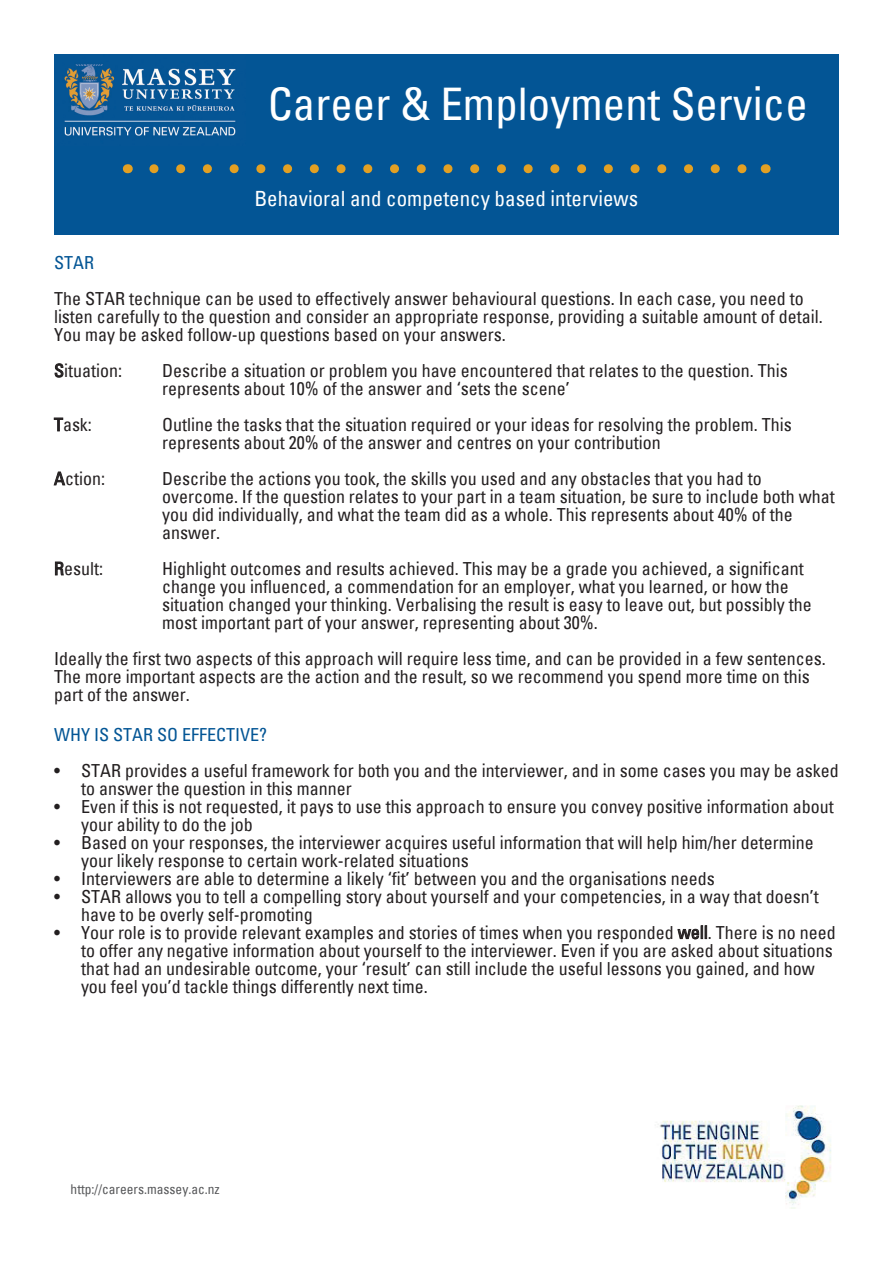
<style>
.page{position:relative;width:893px;height:1263px;background:#fff}
.page>*{position:absolute;margin:0;border:0;box-sizing:border-box;transform-origin:0 0}
.t1{font:condensed 45px "Univers";color:#fff}
.t2{font:condensed 21px "Univers";color:#fff}
.t3{font:condensed 18px/18px "Univers";color:#231f20}
.t4{font:condensed 18px "Univers";color:#035595}
.t5{font:condensed 13.5px "Univers";color:#57585a}
</style>
<div class="page">
<div style="left:54px;top:54px;width:785px;height:180px;background:#035595"></div>
<svg style="left:154px;top:164px;width:593px;height:9px"></svg>
<img style="left:64px;top:64px;width:172px;height:72px">
<img style="left:658px;top:1105px;width:173px;height:104px">
<svg style="left:54px;top:363px;width:10px;height:15px"></svg>
<svg style="left:54px;top:417px;width:9px;height:15px"></svg>
<svg style="left:53px;top:471px;width:13px;height:15px"></svg>
<svg style="left:55px;top:561px;width:9px;height:15px"></svg>
<svg style="left:677px;top:925px;width:30px;height:15px"></svg>
<h1 class="t1" style="left:268px;top:75px;width:541px">Career &amp; Employment Service</h1>
<p class="t2" style="left:254px;top:185px;width:385px">Behavioral and competency based interviews</p>
<p class="t4" style="left:54px;top:251px;width:42px">STAR</p>
<p class="t3" style="left:54px;top:289px;width:770px">The STAR technique can be used to effectively answer behavioural questions. In each case, you need to listen carefully to the question and consider an appropriate response, providing a suitable amount of detail.<br>You may be asked follow-up questions based on your answers.</p>
<p class="t3" style="left:54px;top:361px;width:70px">Situation:</p>
<p class="t3" style="left:162px;top:361px;width:627px">Describe a situation or problem you have encountered that relates to the question. This represents about 10% of the answer and ‘sets the scene’</p>
<p class="t3" style="left:54px;top:415px;width:39px">Task:</p>
<p class="t3" style="left:162px;top:415px;width:631px">Outline the tasks that the situation required or your ideas for resolving the problem. This represents about 20% of the answer and centres on your contribution</p>
<p class="t3" style="left:54px;top:469px;width:52px">Action:</p>
<p class="t3" style="left:162px;top:469px;width:674px">Describe the actions you took, the skills you used and any obstacles that you had to overcome. If the question relates to your part in a team situation, be sure to include both what you did individually, and what the team did as a whole. This represents about 40% of the answer.</p>
<p class="t3" style="left:54px;top:559px;width:50px">Result:</p>
<p class="t3" style="left:162px;top:559px;width:651px">Highlight outcomes and results achieved. This may be a grade you achieved, a significant change you influenced, a commendation for an employer, what you learned, or how the situation changed your thinking. Verbalising the result is easy to leave out, but possibly the most important part of your answer, representing about 30%.</p>
<p class="t3" style="left:54px;top:649px;width:773px">Ideally the first two aspects of this approach will require less time, and can be provided in a few sentences.<br>The more important aspects are the action and the result, so we recommend you spend more time on this part of the answer.</p>
<p class="t4" style="left:54px;top:722px;width:215px">WHY IS STAR SO EFFECTIVE?</p>
<p class="t3" style="left:81px;top:761px;width:759px;text-indent:-27px">• STAR provides a useful framework for both you and the interviewer, and in some cases you may be asked to answer the question in this manner</p>
<p class="t3" style="left:81px;top:797px;width:754px;text-indent:-27px">• Even if this is not requested, it pays to use this approach to ensure you convey positive information about your ability to do the job</p>
<p class="t3" style="left:81px;top:833px;width:734px;text-indent:-27px">• Based on your responses, the interviewer acquires useful information that will help him/her determine your likely response to certain work-related situations</p>
<p class="t3" style="left:54px;top:869px;width:662px">• Interviewers are able to determine a likely ‘fit’ between you and the organisations needs</p>
<p class="t3" style="left:81px;top:887px;width:739px;text-indent:-27px">• STAR allows you to tell a compelling story about yourself and your competencies, in a way that doesn’t have to be overly self-promoting</p>
<p class="t3" style="left:81px;top:923px;width:756px;text-indent:-27px">• Your role is to provide relevant examples and stories of times when you responded well. There is no need to offer any negative information about yourself to the interviewer. Even if you are asked about situations that had an undesirable outcome, your ‘result’ can still include the useful lessons you gained, and how you feel you’d tackle things differently next time.</p>
<p class="t5" style="left:71px;top:1180px;width:151px">http://careers.massey.ac.nz</p>
</div>
